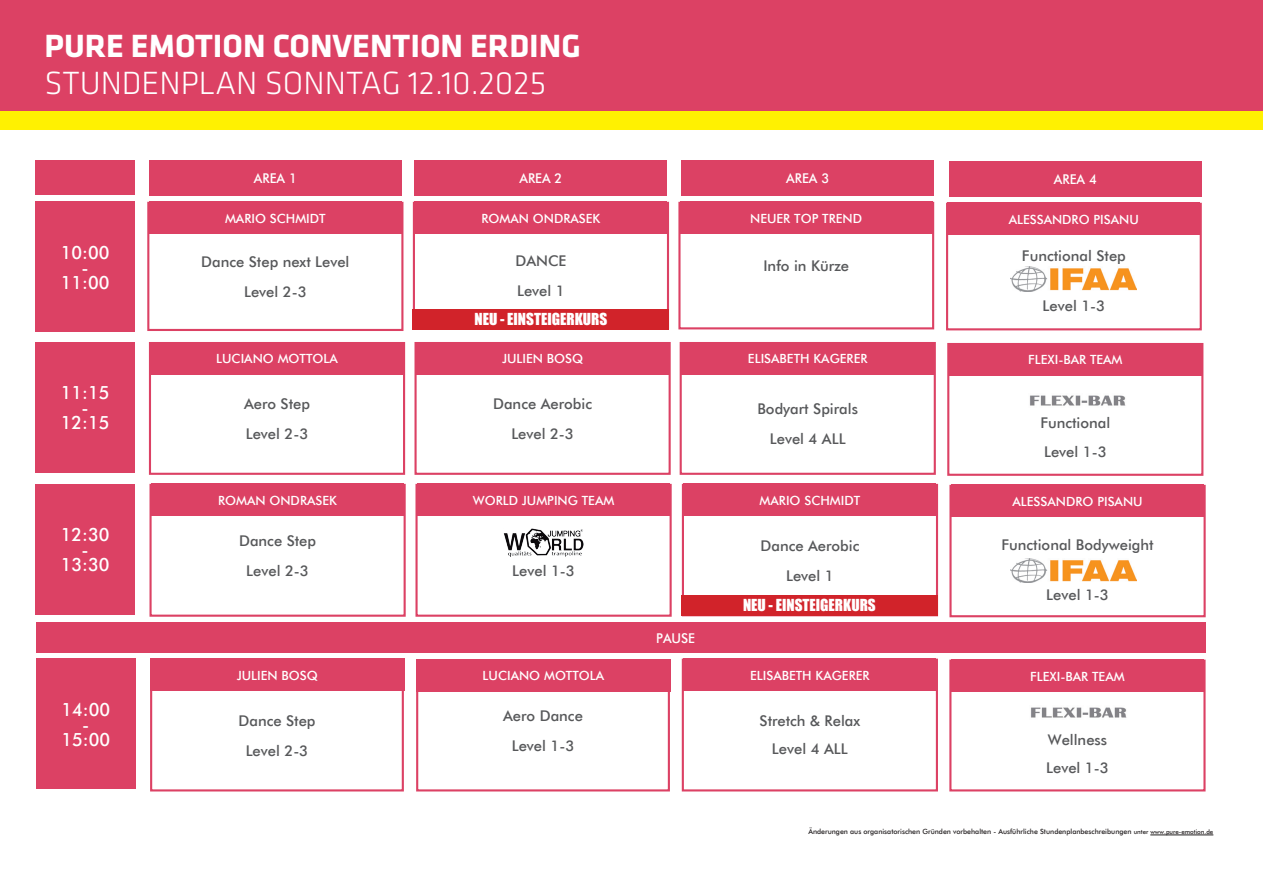
<style>
.page{position:relative;width:1263px;height:893px;background:#fff}
.page>*{position:absolute;margin:0;border:0;box-sizing:border-box;transform-origin:0 0}
.t1{font:300 33.3px "Klavika";color:#fff}
.t2{font:700 33.3px "Klavika Basic";color:#fff}
.t3{font:500 18.45px/14.7px "Futura BT";color:#fff;text-align:center;scale:.96 1}
.t4{font:15.15px "Impact";color:#fff}
.t5{font:500 14.85px/30px "Futura BT";color:#57585a;text-align:center}
.t6{font:500 13.5px "Futura BT";color:#fff;scale:.96 1}
.t7{font:500 12.6px "Futura BT";color:#fff}
.t8{font:500 7.2px "Futura BT";color:#231f20}
.s1{font-size:6.3px}
</style>
<div class="page">
<div style="left:0;top:0;width:1263px;height:117px;background:#dc4164"></div>
<div style="left:0;top:111px;width:1263px;height:18px;background:#fff101"></div>
<hr style="left:1150px;top:835px;width:63px;height:1px;background:#231f20">
<div style="left:36px;top:202px;width:99px;height:130px;background:#dc4164"></div>
<div style="left:36px;top:342px;width:99px;height:130px;background:#dc4164"></div>
<div style="left:36px;top:484px;width:99px;height:130px;background:#dc4164"></div>
<div style="left:36px;top:659px;width:99px;height:130px;background:#dc4164"></div>
<div style="left:149px;top:160px;width:253px;height:35px;background:#dc4164"></div>
<div style="left:414px;top:161px;width:253px;height:35px;background:#dc4164"></div>
<div style="left:36px;top:623px;width:1169px;height:30px;background:#dc4164"></div>
<div style="left:36px;top:160px;width:99px;height:34px;background:#dc4164"></div>
<div style="left:147px;top:202px;width:256px;height:129px;border:2px solid #dc4164"></div>
<div style="left:149px;top:484px;width:257px;height:133px;border:2px solid #dc4164"></div>
<div style="left:415px;top:484px;width:257px;height:133px;border:2px solid #dc4164"></div>
<div style="left:149px;top:342px;width:256px;height:133px;border:2px solid #dc4164"></div>
<div style="left:414px;top:342px;width:257px;height:133px;border:2px solid #dc4164"></div>
<div style="left:680px;top:342px;width:256px;height:133px;border:2px solid #dc4164"></div>
<div style="left:947px;top:343px;width:256px;height:133px;border:2px solid #dc4164"></div>
<div style="left:678px;top:202px;width:256px;height:127px;border:2px solid #dc4164"></div>
<div style="left:946px;top:203px;width:256px;height:127px;border:2px solid #dc4164"></div>
<div style="left:682px;top:659px;width:256px;height:132px;border:2px solid #dc4164"></div>
<div style="left:949px;top:660px;width:256px;height:131px;border:2px solid #dc4164"></div>
<div style="left:682px;top:484px;width:256px;height:132px;border:2px solid #dc4164"></div>
<div style="left:949px;top:485px;width:257px;height:132px;border:2px solid #dc4164"></div>
<div style="left:681px;top:161px;width:253px;height:35px;background:#dc4164"></div>
<div style="left:949px;top:162px;width:253px;height:35px;background:#dc4164"></div>
<div style="left:149px;top:202px;width:253px;height:32px;background:#dc4164"></div>
<div style="left:414px;top:202px;width:253px;height:32px;background:#dc4164"></div>
<div style="left:151px;top:484px;width:253px;height:32px;background:#dc4164"></div>
<div style="left:417px;top:484px;width:253px;height:32px;background:#dc4164"></div>
<div style="left:151px;top:342px;width:252px;height:32px;background:#dc4164"></div>
<div style="left:416px;top:342px;width:253px;height:32px;background:#dc4164"></div>
<div style="left:681px;top:342px;width:253px;height:32px;background:#dc4164"></div>
<div style="left:949px;top:343px;width:253px;height:32px;background:#dc4164"></div>
<div style="left:683px;top:659px;width:253px;height:32px;background:#dc4164"></div>
<div style="left:951px;top:660px;width:253px;height:32px;background:#dc4164"></div>
<div style="left:680px;top:202px;width:253px;height:32px;background:#dc4164"></div>
<div style="left:947px;top:203px;width:253px;height:32px;background:#dc4164"></div>
<div style="left:683px;top:484px;width:253px;height:32px;background:#dc4164"></div>
<div style="left:951px;top:485px;width:253px;height:32px;background:#dc4164"></div>
<div style="left:150px;top:659px;width:254px;height:132px;border:2px solid #dc4164"></div>
<div style="left:416px;top:659px;width:254px;height:132px;border:2px solid #dc4164"></div>
<div style="left:150px;top:659px;width:255px;height:32px;background:#dc4164"></div>
<div style="left:416px;top:659px;width:255px;height:32px;background:#dc4164"></div>
<div style="left:413px;top:309px;width:256px;height:20px;background:#d1232a"></div>
<div style="left:681px;top:595px;width:256px;height:20px;background:#d1232a"></div>
<img style="left:504px;top:529px;width:79px;height:28px">
<img style="left:1030px;top:395px;width:96px;height:11px">
<img style="left:1031px;top:707px;width:96px;height:11px">
<img style="left:1011px;top:558px;width:126px;height:25px">
<img style="left:1011px;top:267px;width:126px;height:24px">
<h1 class="t2" style="left:45px;top:22px;width:538px">PURE EMOTION CONVENTION ERDING</h1>
<h1 class="t1" style="left:45px;top:63px;width:279px">STUNDENPLAN SONNTAG</h1>
<h1 class="t1" style="left:408px;top:63px;width:140px">12.10.2025</h1>
<p class="t6" style="left:254px;top:170px;width:46px">AREA 1</p>
<p class="t6" style="left:519px;top:170px;width:46px">AREA 2</p>
<p class="t3" style="left:61px;top:245px;width:52px">10:00 -<br>11:00</p>
<p class="t7" style="left:225px;top:211px;width:9px">Mari</p>
<p class="t7" style="left:255px;top:211px;width:59px">o Sc hmidt</p>
<p class="t7" style="left:481px;top:211px;width:61px">Roman Ondrasek</p>
<p class="t5" style="left:201px;top:247px;width:150px">Dance Step next Level<br>Level 2-3</p>
<p class="t5" style="left:515px;top:246px;width:53px;text-align:left">DANCE<br>Level 1</p>
<p class="t4" style="left:475px;top:308px;width:134px">NEU - EINSTEIGERKURS</p>
<p class="t6" style="left:786px;top:170px;width:46px">AREA 3</p>
<p class="t6" style="left:1054px;top:171px;width:46px">AREA 4</p>
<p class="t7" style="left:750px;top:211px;width:19px">Neuer</p>
<p class="t7" style="left:794px;top:211px;width:69px">TOP TREND</p>
<p class="t7" style="left:1009px;top:212px;width:17px">Alessandr</p>
<p class="t7" style="left:1079px;top:212px;width:30px">o Pisanu</p>
<p class="t5" style="left:763px;top:251px;width:87px">Info in Kürze</p>
<p class="t5" style="left:1022px;top:240px;width:105px">Functional Step</p>
<p class="t5" style="left:1043px;top:290px;width:64px">Level 1-3</p>
<p class="t3" style="left:61px;top:385px;width:52px">11:15 -<br>12:15</p>
<p class="t3" style="left:61px;top:527px;width:52px">12:30 -<br>13:30</p>
<p class="t3" style="left:62px;top:702px;width:52px">14:00 -<br>15:00</p>
<p class="t7" style="left:216px;top:351px;width:15px">Lucian</p>
<p class="t7" style="left:263px;top:351px;width:69px">o Mottola</p>
<p class="t7" style="left:502px;top:351px;width:13px">Julien</p>
<p class="t7" style="left:547px;top:351px;width:38px">BOSQ</p>
<p class="t7" style="left:748px;top:351px;width:15px">Elisabet</p>
<p class="t7" style="left:800px;top:351px;width:30px">h Kagerer</p>
<p class="t7" style="left:1028px;top:352px;width:14px">Flexi</p>
<p class="t7" style="left:1058px;top:352px;width:14px">-bar</p>
<p class="t7" style="left:1090px;top:352px;width:34px">Team</p>
<p class="t5" style="left:244px;top:389px;width:68px;text-align:left">Aero Step<br>Level 2-3</p>
<p class="t5" style="left:493px;top:389px;width:100px">Dance Aerobic<br>Level 2-3</p>
<p class="t5" style="left:757px;top:394px;width:102px">Bodyart Spirals<br>Level 4 ALL</p>
<p class="t5" style="left:1040px;top:409px;width:72px;line-height:28.5px;text-align:left">Functional<br>Level 1-3</p>
<p class="t7" style="left:218px;top:493px;width:61px">Roman Ondrasek</p>
<p class="t7" style="left:473px;top:493px;width:31px">World</p>
<p class="t7" style="left:522px;top:493px;width:34px">Jumping</p>
<p class="t7" style="left:582px;top:493px;width:34px">Team</p>
<p class="t7" style="left:760px;top:493px;width:9px">Mari</p>
<p class="t7" style="left:790px;top:493px;width:59px">o Sc hmidt</p>
<p class="t7" style="left:1012px;top:494px;width:17px">Alessandr</p>
<p class="t7" style="left:1082px;top:494px;width:30px">o Pisanu</p>
<p class="t5" style="left:239px;top:525px;width:79px">Dance Step<br>Level 2-3</p>
<p class="t5" style="left:512px;top:555px;width:64px">Level 1-3</p>
<p class="t5" style="left:760px;top:530px;width:100px">Dance Aerobic<br>Level 1</p>
<p class="t5" style="left:1001px;top:530px;width:154px">Functional Bodyweight</p>
<p class="t5" style="left:1046px;top:580px;width:64px">Level 1-3</p>
<p class="t4" style="left:743px;top:594px;width:134px">NEU - EINSTEIGERKURS</p>
<p class="t6" style="left:656px;top:630px;width:17px">Pause</p>
<p class="t7" style="left:237px;top:667px;width:13px">Julien</p>
<p class="t7" style="left:282px;top:667px;width:38px">BOSQ</p>
<p class="t7" style="left:483px;top:668px;width:15px">Lucian</p>
<p class="t7" style="left:529px;top:668px;width:69px">o Mottola</p>
<p class="t7" style="left:750px;top:667px;width:15px">Elisabet</p>
<p class="t7" style="left:802px;top:667px;width:30px">h Kagerer</p>
<p class="t7" style="left:1030px;top:668px;width:14px">Flexi</p>
<p class="t7" style="left:1060px;top:668px;width:14px">-bar</p>
<p class="t7" style="left:1092px;top:668px;width:34px">Team</p>
<p class="t5" style="left:238px;top:705px;width:79px">Dance Step<br>Level 2-3</p>
<p class="t5" style="left:503px;top:701px;width:81px">Aero Dance<br>Level 1-3</p>
<p class="t5" style="left:759px;top:706px;width:102px;line-height:28.5px">Stretch &amp; Relax<br>Level 4 ALL</p>
<p class="t5" style="left:1046px;top:725px;width:64px;line-height:28.5px;text-align:left">Wellness<br>Level 1-3</p>
<p class="t8" style="left:808px;top:827px;width:406px">Änderungen aus organisatorischen Gründen vorbehalten - Ausführliche Stundenplanbeschreibungen <span class="s1">unter www.pure-emotion.de</span></p>
</div>
